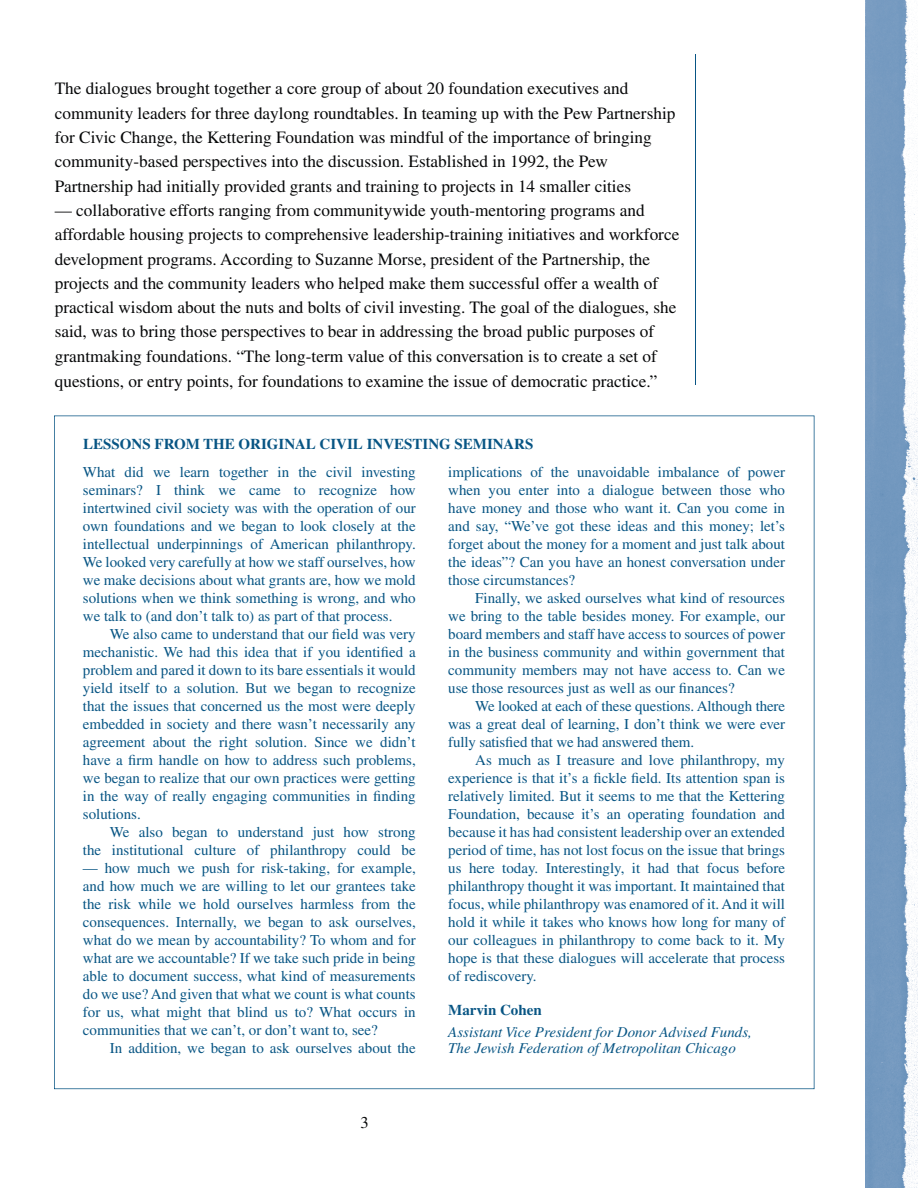
<style>
.page{position:relative;width:918px;height:1188px;background:#fff}
.page>*{position:absolute;margin:0;border:0;box-sizing:border-box;transform-origin:0 0}
.t1{font:17.25px/24.3px "Times";color:#060708}
.t2{font:16.5px "Times";color:#060708}
.t3{font:15px/18px "Times";color:#085584;text-align:justify}
.t4{font:italic 15px/16.5px "Times";color:#085584}
.t5{font:700 15px "Times";color:#085584}
</style>
<div class="page">
<img style="left:866px;top:0;width:52px;height:1188px">
<svg style="left:54px;top:416px;width:760px;height:673px"></svg>
<hr style="left:695px;top:54px;width:1px;height:331px;background:#085584">
<p class="t1" style="left:55px;top:76px;width:622px">The dialogues brought together a core group of about 20 foundation executives and community leaders for three daylong roundtables. In teaming up with the Pew Partnership for Civic Change, the Kettering Foundation was mindful of the importance of bringing community-based perspectives into the discussion. Established in 1992, the Pew Partnership had initially provided grants and training to projects in 14 smaller cities</p>
<p class="t1" style="left:55px;top:198px;width:626px">— collaborative efforts ranging from communitywide youth-mentoring programs and affordable housing projects to comprehensive leadership-training initiatives and workforce development programs. According to Suzanne Morse, president of the Partnership, the projects and the community leaders who helped make them successful offer a wealth of practical wisdom about the nuts and bolts of civil investing. The goal of the dialogues, she said, was to bring those perspectives to bear in addressing the broad public purposes of grantmaking foundations. “The long-term value of this conversation is to create a set of questions, or entry points, for foundations to examine the issue of democratic practice.”</p>
<p class="t5" style="left:83px;top:435px;width:452px">LESSONS FROM THE ORIGINAL CIVIL INVESTING SEMINARS</p>
<p class="t3" style="left:83px;top:463px;width:334px">What did we learn together in the civil investing seminars? I think we came to recognize how intertwined civil society was with the operation of our own foundations and we began to look closely at the intellectual underpinnings of American philanthropy.<br>We looked very carefully at how we staff ourselves, how we make decisions about what grants are, how we mold solutions when we think something is wrong, and who we talk to (and don’t talk to) as part of that process.</p>
<p class="t3" style="left:83px;top:625px;width:334px;text-indent:27px">We also came to understand that our field was very mechanistic. We had this idea that if you identified a problem and pared it down to its bare essentials it would yield itself to a solution. But we began to recognize that the issues that concerned us the most were deeply embedded in society and there wasn’t necessarily any agreement about the right solution. Since we didn’t have a firm handle on how to address such problems, we began to realize that our own practices were getting in the way of really engaging communities in finding solutions.</p>
<p class="t3" style="left:83px;top:823px;width:334px;text-align:right">We also began to understand just how strong<br>the institutional culture of philanthropy could be</p>
<p class="t3" style="left:83px;top:859px;width:334px">— how much we push for risk-taking, for example, and how much we are willing to let our grantees take the risk while we hold ourselves harmless from the consequences. Internally, we began to ask ourselves, what do we mean by accountability? To whom and for what are we accountable? If we take such pride in being able to document success, what kind of measurements do we use? And given that what we count is what counts for us, what might that blind us to? What occurs in communities that we can’t, or don’t want to, see?</p>
<p class="t3" style="left:110px;top:1039px;width:307px">In addition, we began to ask ourselves about the</p>
<p class="t3" style="left:448px;top:463px;width:338px">implications of the unavoidable imbalance of power when you enter into a dialogue between those who have money and those who want it. Can you come in and say, “We’ve got these ideas and this money; let’s forget about the money for a moment and just talk about the ideas”? Can you have an honest conversation under those circumstances?</p>
<p class="t3" style="left:448px;top:589px;width:338px;text-indent:27px">Finally, we asked ourselves what kind of resources we bring to the table besides money. For example, our board members and staff have access to sources of power in the business community and within government that community members may not have access to. Can we use those resources just as well as our finances?</p>
<p class="t3" style="left:448px;top:697px;width:338px;text-indent:27px">We looked at each of these questions. Although there was a great deal of learning, I don’t think we were ever fully satisfied that we had answered them.</p>
<p class="t3" style="left:448px;top:751px;width:338px;text-indent:27px">As much as I treasure and love philanthropy, my experience is that it’s a fickle field. Its attention span is relatively limited. But it seems to me that the Kettering Foundation, because it’s an operating foundation and because it has had consistent leadership over an extended period of time, has not lost focus on the issue that brings us here today. Interestingly, it had that focus before philanthropy thought it was important. It maintained that focus, while philanthropy was enamored of it. And it will hold it while it takes who knows how long for many of our colleagues in philanthropy to come back to it. My hope is that these dialogues will accelerate that process of rediscovery.</p>
<p class="t5" style="left:448px;top:1001px;width:95px">Marvin Cohen</p>
<p class="t4" style="left:448px;top:1024px;width:305px">Assistant Vice President for Donor Advised Funds,<br>The Jewish Federation of Metropolitan Chicago</p>
<p class="t2" style="left:360px;top:1113px;width:10px">3</p>
</div>
